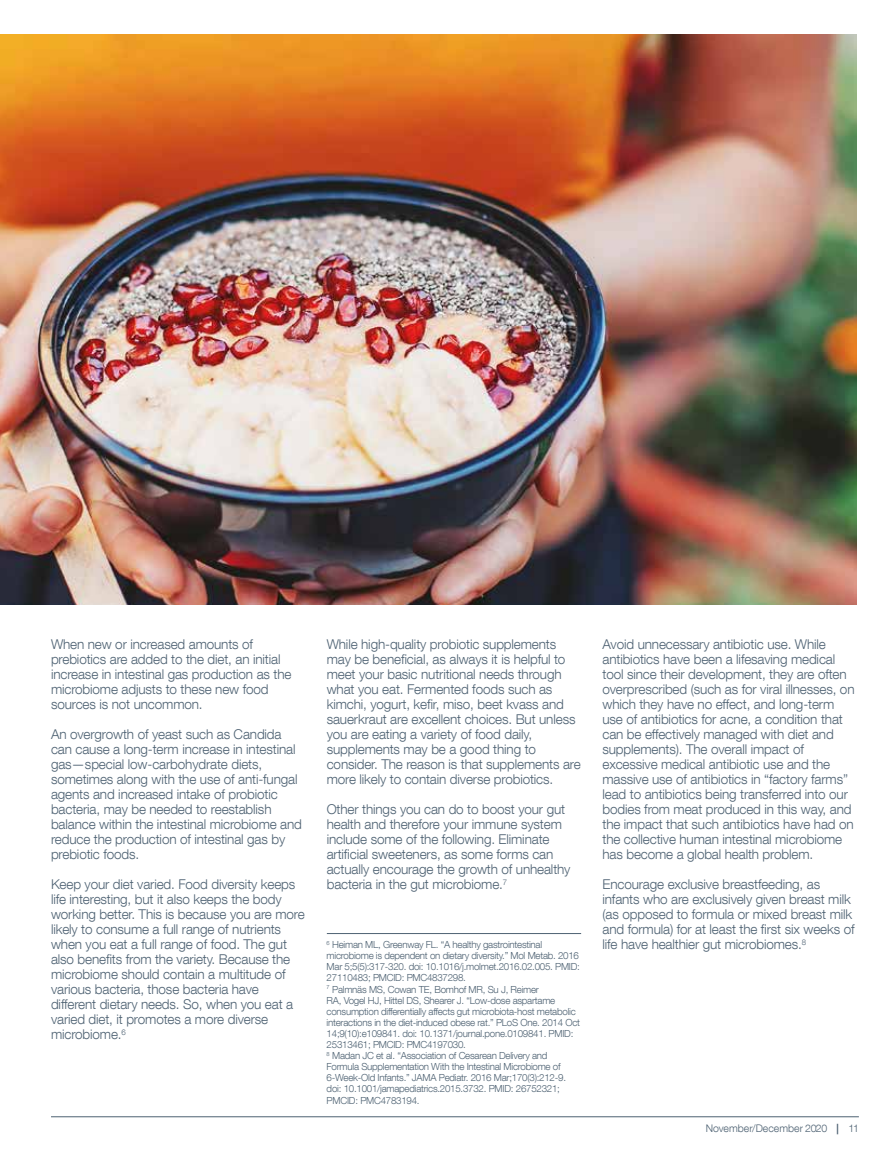
<style>
.page{position:relative;width:891px;height:1161px;background:#fff}
.page>*{position:absolute;margin:0;border:0;box-sizing:border-box;transform-origin:0 0}
.t1{font:300 13.5px/15px "Helvetica Neue LT Com";letter-spacing:-.01em;color:#4d6172}
.t2{font:300 10.5px "Helvetica Neue LT Com";color:#4d6172}
.t3{font:300 9.75px/11.1px "Helvetica Neue LT Com";letter-spacing:-.025em;color:#4d6172}
.s1{font-weight:700}
</style>
<div class="page">
<hr style="left:51px;top:1116px;width:808px;height:1px;background:#4d6172">
<img style="left:0;top:34px;width:857px;height:571px">
<hr style="left:327px;top:933px;width:254px;height:1px;background:#4d6172">
<p class="t1" style="left:51px;top:636px;width:242px">When new or increased amounts of prebiotics are added to the diet, an initial increase in intestinal gas production as the microbiome adjusts to these new food sources is not uncommon.</p>
<p class="t1" style="left:51px;top:726px;width:252px">An overgrowth of yeast such as Candida can cause a long-term increase in intestinal gas—special low-carbohydrate diets, sometimes along with the use of anti-fungal agents and increased intake of probiotic bacteria, may be needed to reestablish balance within the intestinal microbiome and reduce the production of intestinal gas by prebiotic foods.</p>
<p class="t1" style="left:51px;top:876px;width:255px">Keep your diet varied. Food diversity keeps life interesting, but it also keeps the body working better. This is because you are more likely to consume a full range of nutrients when you eat a full range of food. The gut also benefits from the variety. Because the microbiome should contain a multitude of various bacteria, those bacteria have different dietary needs. So, when you eat a varied diet, it promotes a more diverse microbiome.<sup>6</sup></p>
<p class="t1" style="left:327px;top:636px;width:256px">While high-quality probiotic supplements may be beneficial, as always it is helpful to meet your basic nutritional needs through what you eat. Fermented foods such as kimchi, yogurt, kefir, miso, beet kvass and sauerkraut are excellent choices. But unless you are eating a variety of food daily, supplements may be a good thing to consider. The reason is that supplements are more likely to contain diverse probiotics.</p>
<p class="t1" style="left:327px;top:801px;width:245px">Other things you can do to boost your gut health and therefore your immune system include some of the following. Eliminate artificial sweeteners, as some forms can actually encourage the growth of unhealthy bacteria in the gut microbiome.<sup>7</sup></p>
<p class="t3" style="left:327px;top:939px;width:255px"><sup>6</sup> Heiman ML, Greenway FL. “A healthy gastrointestinal microbiome is dependent on dietary diversity.” Mol Metab. 2016<br>Mar 5;5(5):317-320. doi: 10.1016/j.molmet.2016.02.005. PMID:<br>27110483; PMCID: PMC4837298.<br><sup>7</sup> Palmnäs MS, Cowan TE, Bomhof MR, Su J, Reimer<br>RA, Vogel HJ, Hittel DS, Shearer J. “Low-dose aspartame consumption differentially affects gut microbiota-host metabolic interactions in the diet-induced obese rat.” PLoS One. 2014 Oct 14;9(10):e109841. doi: 10.1371/journal.pone.0109841. PMID:<br>25313461; PMCID: PMC4197030.<br><sup>8</sup> Madan JC et al. “Association of Cesarean Delivery and Formula Supplementation With the Intestinal Microbiome of 6-Week-Old Infants.” JAMA Pediatr. 2016 Mar;170(3):212-9. doi: 10.1001/jamapediatrics.2015.3732. PMID: 26752321; PMCID: PMC4783194.</p>
<p class="t1" style="left:603px;top:636px;width:254px">Avoid unnecessary antibiotic use. While antibiotics have been a lifesaving medical tool since their development, they are often overprescribed (such as for viral illnesses, on which they have no effect, and long-term use of antibiotics for acne, a condition that can be effectively managed with diet and supplements). The overall impact of excessive medical antibiotic use and the massive use of antibiotics in “factory farms” lead to antibiotics being transferred into our bodies from meat produced in this way, and the impact that such antibiotics have had on the collective human intestinal microbiome has become a global health problem.</p>
<p class="t1" style="left:603px;top:876px;width:254px">Encourage exclusive breastfeeding, as infants who are exclusively given breast milk (as opposed to formula or mixed breast milk and formula) for at least the first six weeks of life have healthier gut microbiomes.<sup>8</sup></p>
<p class="t2" style="left:706px;top:1122px;width:155px">November/December 2020 <span class="s1">|</span> 11</p>
</div>
